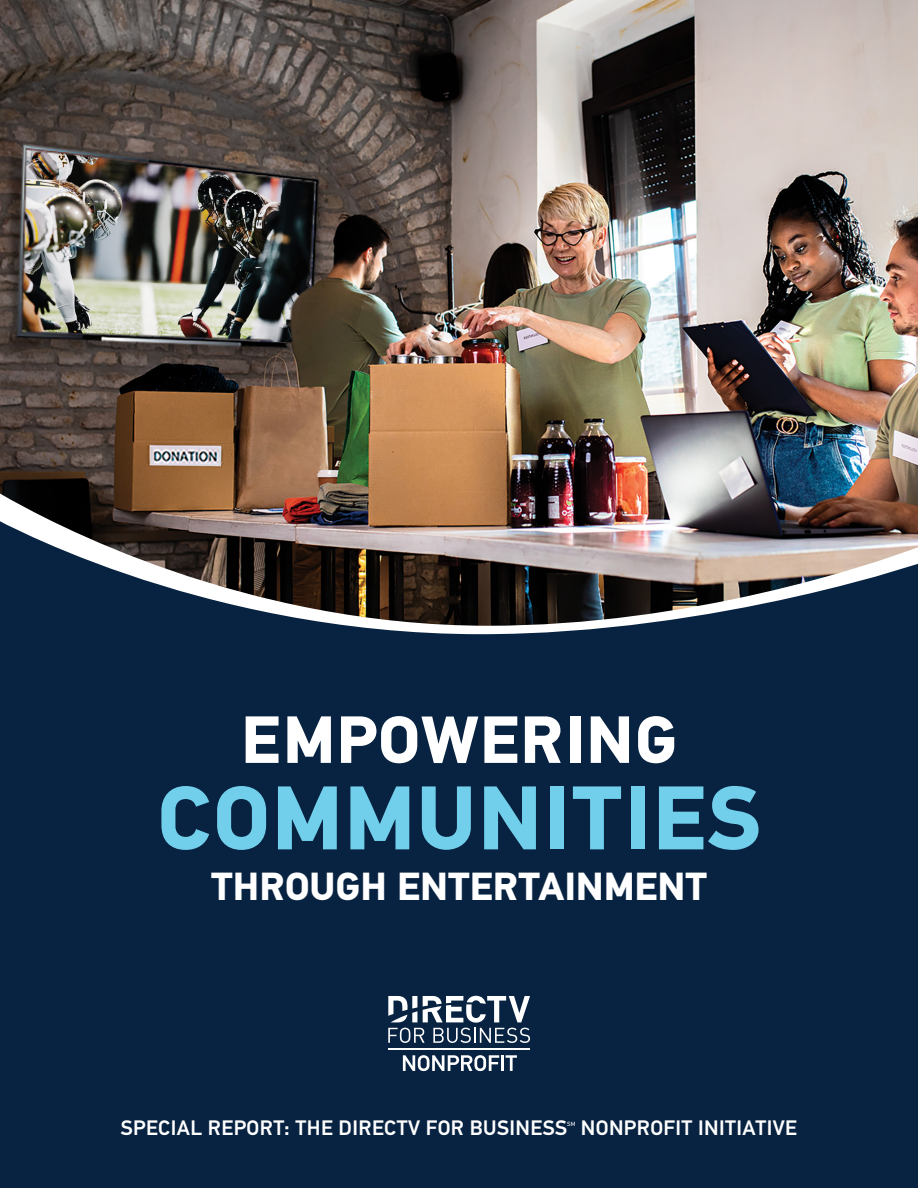
<style>
.page{position:relative;width:918px;height:1188px;background:#082341}
.page>*{position:absolute;margin:0;border:0;box-sizing:border-box;transform-origin:0 0}
.t1{font:700 90.45px "PFDIN Text Pro";letter-spacing:.02em;color:#71cfeb}
.t2{font:700 66.75px "PFDIN Text Pro";letter-spacing:.02em;color:#fff}
.t3{font:700 39.3px "PFDIN Text Pro";color:#fff}
.t4{font:500 21px "PFDIN Text Pro";letter-spacing:.02em;color:#fff}
.t5{font:6.15px "PFDIN Text Pro";color:#fff}
</style>
<div class="page">
<img style="left:0;top:0;width:918px;height:626px">
<svg style="left:388px;top:996px;width:142px;height:47px"></svg>
<hr style="left:388px;top:1048px;width:142px;height:2px;background:#fff">
<svg style="left:403px;top:1055px;width:96px;height:16px"></svg>
<hr style="left:501px;top:1055px;width:3px;height:16px;background:#fff">
<svg style="left:506px;top:1055px;width:11px;height:16px"></svg>
<h2 class="t2" style="left:241px;top:699px;width:438px">EMPOWERING</h2>
<h1 class="t1" style="left:157px;top:763px;width:605px">COMMUNITIES</h1>
<h3 class="t3" style="left:211px;top:863px;width:498px">THROUGH ENTERTAINMENT</h3>
<p class="t4" style="left:121px;top:1115px;width:448px">SPECIAL REPORT: THE DIRECTV FOR BUSINESS</p>
<p class="t5" style="left:567px;top:1120px;width:10px">SM</p>
<p class="t4" style="left:581px;top:1115px;width:218px">NONPROFIT INITIATIVE</p>
</div>
